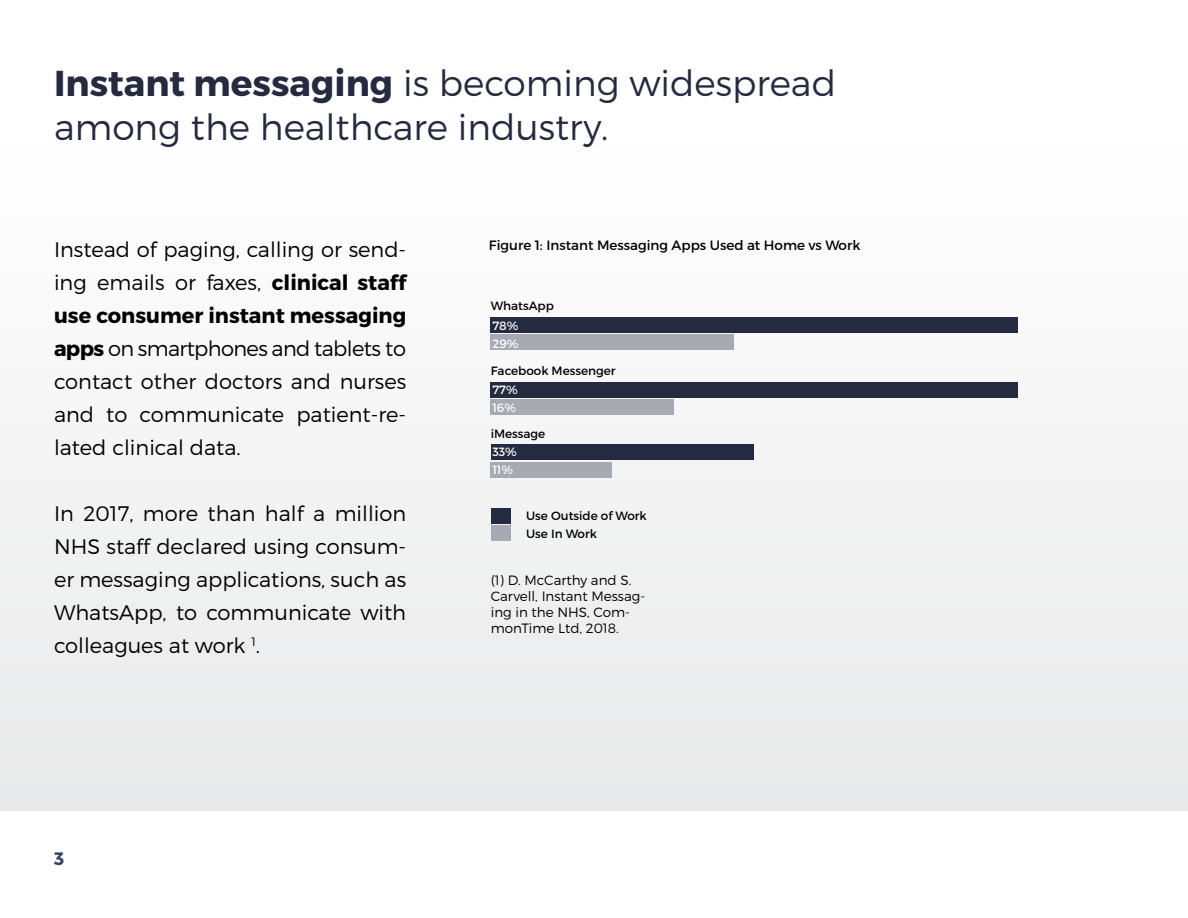
<style>
.page{position:relative;width:1188px;height:918px;background:#fff}
.page>*{position:absolute;margin:0;border:0;box-sizing:border-box;transform-origin:0 0}
.t1{font:300 36px/43.2px "Montserrat";color:#242b40}
.t2{font:300 21px/33px "Montserrat";color:#000;text-align:justify}
.t3{font:700 18px "Montserrat";color:#38425e}
.t4{font:300 13.5px/16.2px "Montserrat";color:#000}
.t5{font:13.5px "Montserrat";color:#000}
.t6{font:12px/18px "Montserrat";color:#000}
.t7{font:12px/18px "Montserrat";color:#fff}
.s1{font-weight:700}
</style>
<div class="page">
<div style="left:0;top:142px;width:1188px;height:669px;background:#f3f3f4"></div>
<div style="left:491px;top:317px;width:527px;height:16px;background:#242b40"></div>
<div style="left:491px;top:382px;width:527px;height:16px;background:#242b40"></div>
<div style="left:491px;top:444px;width:262px;height:16px;background:#242b40"></div>
<div style="left:491px;top:508px;width:19px;height:16px;background:#242b40"></div>
<div style="left:491px;top:334px;width:243px;height:16px;background:#a7aab3"></div>
<div style="left:491px;top:400px;width:183px;height:15px;background:#a7aab3"></div>
<div style="left:491px;top:462px;width:121px;height:15px;background:#a7aab3"></div>
<div style="left:491px;top:525px;width:19px;height:16px;background:#a7aab3"></div>
<h1 class="t1" style="left:54px;top:61px;width:784px"><span class="s1">Instant messaging</span> is becoming widespread among the healthcare industry.</h1>
<p class="t2" style="left:54px;top:233px;width:354px">Instead of paging, calling or send&shy;ing emails or faxes, <span class="s1">clinical staff use consumer instant messaging apps</span> on smartphones and tablets to contact other doctors and nurses and to communicate patient-re&shy;lated clinical data.</p>
<p class="t2" style="left:54px;top:497px;width:354px">In 2017, more than half a million NHS staff declared using consum&shy;er messaging applications, such as WhatsApp, to communicate with colleagues at work <sup>1</sup>.</p>
<p class="t3" style="left:54px;top:847px;width:12px">3</p>
<p class="t5" style="left:489px;top:237px;width:373px">Figure 1: Instant Messaging Apps Used at Home vs Work</p>
<p class="t6" style="left:491px;top:297px;width:65px">WhatsApp</p>
<p class="t7" style="left:492px;top:316px;width:28px">78%<br>29%</p>
<p class="t7" style="left:492px;top:381px;width:27px">77%<br>16%</p>
<p class="t7" style="left:492px;top:442px;width:26px">33%<br>11%</p>
<p class="t6" style="left:491px;top:362px;width:126px">Facebook Messenger</p>
<p class="t6" style="left:491px;top:425px;width:56px">iMessage</p>
<p class="t6" style="left:526px;top:506px;width:122px">Use Outside of Work<br>Use In Work</p>
<p class="t4" style="left:491px;top:572px;width:156px">(1) D. McCarthy and S.<br>Carvell, Instant Messag&shy;ing in the NHS, Com&shy;monTime Ltd, 2018.</p>
</div>
